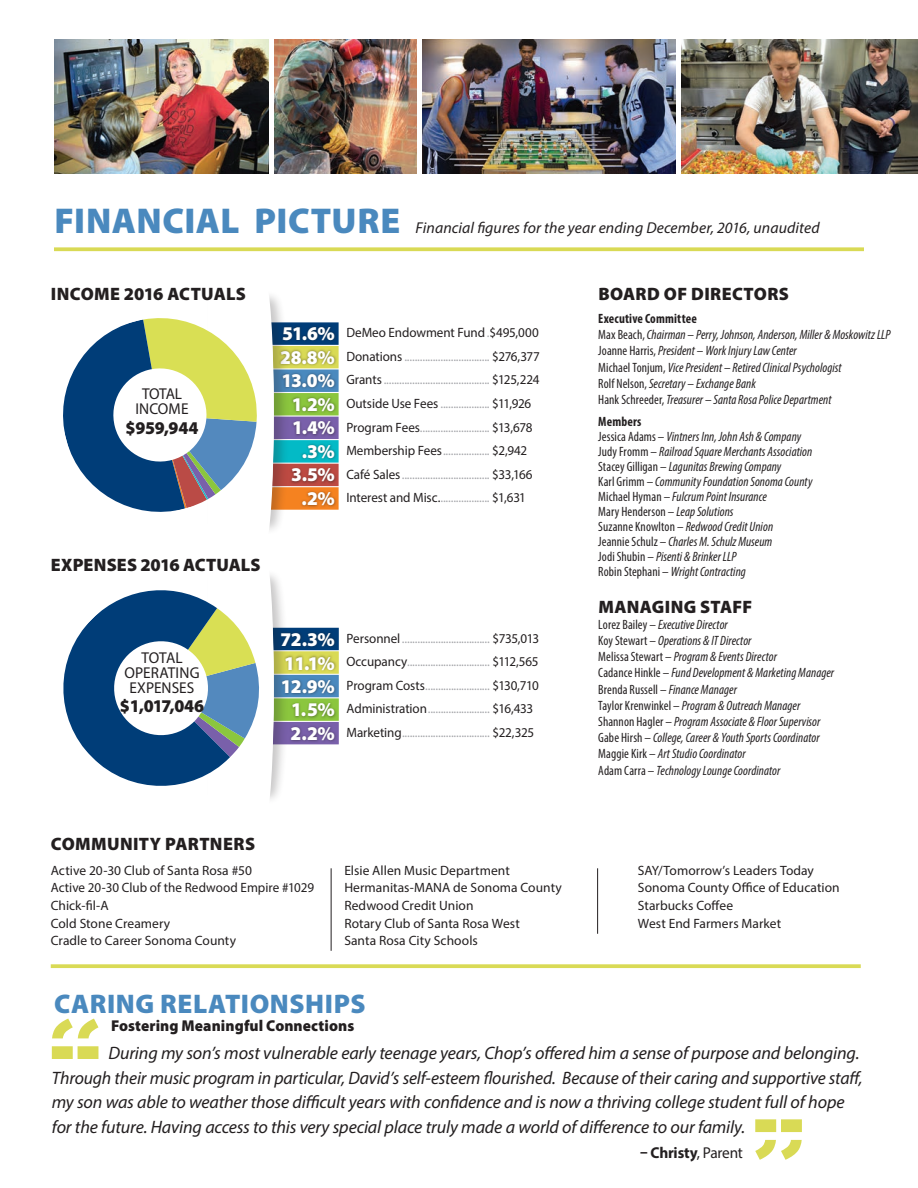
<style>
.page{position:relative;width:918px;height:1188px;background:#fff}
.page>*{position:absolute;margin:0;border:0;box-sizing:border-box;transform-origin:0 0}
.t1{font:900 36px "Myriad Pro";letter-spacing:.015em;color:#4a89be}
.t2{font:900 27px "Myriad Pro";letter-spacing:.02em;color:#4a89be}
.t3{font:900 19.5px/23.5px "Myriad Pro";letter-spacing:-.04em;color:#fff;text-align:right}
.t4{font:italic 18px/24.6px "Myriad Pro";letter-spacing:-.01em;color:#231f20}
.t5{font:900 18px "Myriad Pro";letter-spacing:.01em;color:#231f20}
.t6{font:italic 15.75px "Myriad Pro";letter-spacing:.005em;color:#231f20}
.t7{font:15.75px/14.9px "Myriad Pro";color:#231f20;text-align:center}
.t8{font:900 15.75px "Myriad Pro";letter-spacing:.005em;color:#231f20}
.t9{font:700 15.75px "Myriad Pro";letter-spacing:-.01em;color:#231f20}
.t10{font:italic condensed 13.5px/16.2px "Myriad Pro";letter-spacing:.005em;color:#231f20}
.t11{font:13.5px/23.5px "Myriad Pro";letter-spacing:-.01em;color:#a8a9ad}
.t12{font:13.5px/17.7px "Myriad Pro";letter-spacing:.005em;color:#231f20}
.s1{color:#231f20}
.s2{font-weight:700;font-style:normal}
.s3{font-style:normal}
.s4{font-weight:400}
</style>
<div class="page">
<img style="left:54px;top:39px;width:214px;height:135px">
<img style="left:274px;top:39px;width:142px;height:135px">
<img style="left:422px;top:39px;width:254px;height:135px">
<img style="left:682px;top:39px;width:236px;height:135px">
<svg style="left:54px;top:247px;width:810px;height:4px;background:#dcdd65"></svg>
<hr style="left:331px;top:868px;width:1px;height:83px;background:#231f20">
<hr style="left:597px;top:868px;width:1px;height:66px;background:#231f20">
<svg style="left:51px;top:964px;width:810px;height:4px;background:#dbdc62"></svg>
<svg style="left:289px;top:322px;width:50px;height:23px"></svg>
<svg style="left:337px;top:346px;width:2px;height:22px"></svg>
<svg style="left:337px;top:370px;width:2px;height:22px"></svg>
<svg style="left:337px;top:393px;width:2px;height:22px"></svg>
<svg style="left:337px;top:417px;width:2px;height:22px"></svg>
<svg style="left:337px;top:440px;width:2px;height:23px"></svg>
<svg style="left:337px;top:464px;width:2px;height:22px"></svg>
<svg style="left:289px;top:487px;width:50px;height:23px"></svg>
<div style="left:278px;top:324px;width:59px;height:184px;background:#231f20;opacity:.55"></div>
<div style="left:206px;top:290px;width:83px;height:245px;background:#231f20;opacity:.25"></div>
<svg style="left:63px;top:290px;width:211px;height:245px"></svg>
<svg style="left:52px;top:1019px;width:46px;height:40px"></svg>
<svg style="left:755px;top:1119px;width:47px;height:41px"></svg>
<div style="left:268px;top:628px;width:71px;height:22px;background:#003d78;border:4px solid #003d78"></div>
<svg style="left:337px;top:651px;width:2px;height:23px"></svg>
<svg style="left:337px;top:675px;width:2px;height:22px"></svg>
<svg style="left:337px;top:698px;width:2px;height:23px"></svg>
<svg style="left:290px;top:722px;width:49px;height:22px"></svg>
<div style="left:206px;top:570px;width:84px;height:235px;background:#231f20;opacity:.25"></div>
<div style="left:279px;top:631px;width:58px;height:112px;background:#231f20;opacity:.5"></div>
<svg style="left:63px;top:570px;width:211px;height:235px"></svg>
<h1 class="t1" style="left:54px;top:196px;width:347px">FINANCIAL PICTURE</h1>
<p class="t6" style="left:416px;top:217px;width:406px">Financial figures for the year ending December, 2016, unaudited</p>
<h3 class="t5" style="left:51px;top:282px;width:197px">INCOME 2016 ACTUALS</h3>
<p class="t7" style="left:135px;top:387px;width:55px">TOTAL<br>INCOME</p>
<h3 class="t5" style="left:126px;top:416px;width:74px">$959,944</h3>
<h3 class="t3" style="left:280px;top:321px;width:56px">51.6%<br>28.8%<br>13.0%<br>1.2%<br>1.4% .3%<br>3.5% .2%</h3>
<p class="t11" style="left:346px;top:321px;width:195px"><span class="s1">DeMeo Endowment Fund</span> .<span class="s1">$495,000<br>Donations</span> ................................. <span class="s1">$276,377<br>Grants</span>......................................... <span class="s1">$125,224<br>Outside Use Fees</span> ................... <span class="s1">$11,926<br>Program Fees</span>........................... <span class="s1">$13,678<br>Membership Fees</span>.................. <span class="s1">$2,942<br>Café Sales</span>.................................. <span class="s1">$33,166<br>Interest and Misc.</span>................... <span class="s1">$1,631</span></p>
<h3 class="t5" style="left:51px;top:553px;width:211px">EXPENSES 2016 ACTUALS</h3>
<p class="t7" style="left:124px;top:650px;width:77px">TOTAL<br>OPERATING<br>EXPENSES</p>
<h3 class="t5" style="left:120px;top:694px;width:86px">$1,017,046</h3>
<h3 class="t3" style="left:280px;top:627px;width:56px;text-align:center">72.3%<br>11.1%<br>12.9%<br>1.5%<br>2.2%</h3>
<p class="t11" style="left:347px;top:626px;width:194px"><span class="s1">Personnel</span> .................................. <span class="s1">$735,013<br>Occupancy</span>................................ <span class="s1">$112,565<br>Program Costs</span>......................... <span class="s1">$130,710<br>Administration</span>........................ <span class="s1">$16,433<br>Marketing</span>.................................. <span class="s1">$22,325</span></p>
<h3 class="t5" style="left:598px;top:282px;width:192px">BOARD OF DIRECTORS</h3>
<p class="t10" style="left:598px;top:310px;width:294px"><span class="s2">Executive Committee<br></span><span class="s3">Max Beach,</span> Chairman – Perry, Johnson, Anderson, Miller &amp; Moskowitz LLP <span class="s3">Joanne Harris,</span> President – Work Injury Law Center<br><span class="s3">Michael Tonjum,</span> Vice President – Retired Clinical Psychologist<br><span class="s3">Rolf Nelson,</span> Secretary – Exchange Bank<br><span class="s3">Hank Schreeder,</span> Treasurer – Santa Rosa Police Department</p>
<p class="t10" style="left:598px;top:414px;width:216px;line-height:15px"><span class="s2">Members<br></span><span class="s3">Jessica Adams –</span> Vintners Inn, John Ash &amp; Company <span class="s3">Judy Fromm –</span> Railroad Square Merchants Association <span class="s3">Stacey Gilligan –</span> Lagunitas Brewing Company<br><span class="s3">Karl Grimm –</span> Community Foundation Sonoma County <span class="s3">Michael Hyman –</span> Fulcrum Point Insurance<br><span class="s3">Mary Henderson –</span> Leap Solutions<br><span class="s3">Suzanne Knowlton –</span> Redwood Credit Union<br><span class="s3">Jeannie Schulz –</span> Charles M. Schulz Museum<br><span class="s3">Jodi Shubin –</span> Pisenti &amp; Brinker LLP<br><span class="s3">Robin Stephani –</span> Wright Contracting</p>
<h3 class="t5" style="left:598px;top:594px;width:155px">MANAGING STAFF</h3>
<p class="t10" style="left:598px;top:616px;width:237px"><span class="s3">Lorez Bailey –</span> Executive Director<br><span class="s3">Koy Stewart –</span> Operations &amp; IT Director<br><span class="s3">Melissa Stewart –</span> Program &amp; Events Director<br><span class="s3">Cadance Hinkle –</span> Fund Development &amp; Marketing Manager <span class="s3">Brenda Russell –</span> Finance Manager<br><span class="s3">Taylor Krenwinkel –</span> Program &amp; Outreach Manager <span class="s3">Shannon Hagler –</span> Program Associate &amp; Floor Supervisor <span class="s3">Gabe Hirsh –</span> College, Career &amp; Youth Sports Coordinator <span class="s3">Maggie Kirk –</span> Art Studio Coordinator<br><span class="s3">Adam Carra –</span> Technology Lounge Coordinator</p>
<h3 class="t5" style="left:51px;top:832px;width:206px">COMMUNITY PARTNERS</h3>
<p class="t12" style="left:51px;top:861px;width:265px">Active 20-30 Club of Santa Rosa #50<br>Active 20-30 Club of the Redwood Empire #1029<br>Chick-fil-A<br>Cold Stone Creamery<br>Cradle to Career Sonoma County</p>
<p class="t12" style="left:344px;top:861px;width:219px">Elsie Allen Music Department<br>Hermanitas-MANA de Sonoma County<br>Redwood Credit Union<br>Rotary Club of Santa Rosa West<br>Santa Rosa City Schools</p>
<p class="t12" style="left:638px;top:861px;width:203px">SAY/Tomorrow’s Leaders Today<br>Sonoma County Office of Education<br>Starbucks Coffee<br>West End Farmers Market</p>
<h2 class="t2" style="left:54px;top:985px;width:313px">CARING RELATIONSHIPS</h2>
<p class="t8" style="left:111px;top:1015px;width:245px">Fostering Meaningful Connections</p>
<p class="t4" style="left:52px;top:1040px;width:812px;text-indent:57px">During my son’s most vulnerable early teenage years, Chop’s offered him a sense of purpose and belonging.<br>Through their music program in particular, David’s self-esteem flourished. Because of their caring and supportive staff, my son was able to weather those difficult years with confidence and is now a thriving college student full of hope for the future. Having access to this very special place truly made a world of difference to our family.</p>
<p class="t9" style="left:640px;top:1142px;width:104px">– Christy<span class="s4">, Parent</span></p>
</div>
